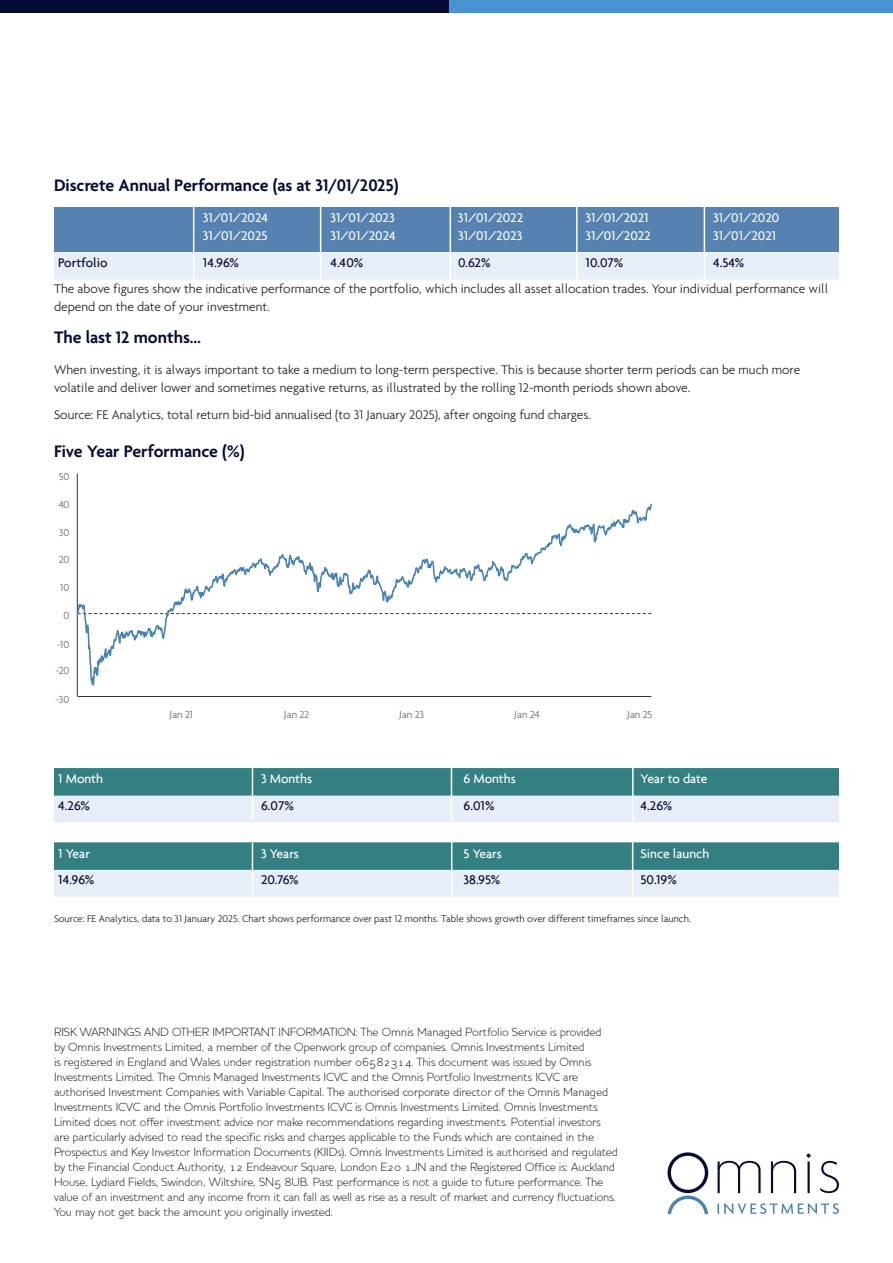
<style>
.page{position:relative;width:893px;height:1263px;background:#fff}
.page>*{position:absolute;margin:0;border:0;box-sizing:border-box;transform-origin:0 0}
.t1{font:600 18px "Agenda";color:#050c33}
.t2{font:300 13.5px/18px "Agenda";color:#231f20}
.t3{font:500 13.5px "Agenda";color:#fff}
.t4{font:500 13.5px "Agenda";color:#050c33}
.t5{font:300 12px/15px "Houschka Alt";letter-spacing:-.01em;color:#231f20}
.t6{font:300 10.95px "Agenda";letter-spacing:-.015em;color:#666}
.t7{font:300 10.5px "Agenda";color:#231f20}
</style>
<div class="page">
<svg style="left:718px;top:1161px;width:43px;height:32px"></svg>
<svg style="left:771px;top:1161px;width:25px;height:32px"></svg>
<svg style="left:806px;top:1153px;width:5px;height:40px"></svg>
<svg style="left:820px;top:1161px;width:19px;height:32px"></svg>
<svg style="left:718px;top:1203px;width:121px;height:11px"></svg>
<svg style="left:667px;top:1152px;width:41px;height:62px"></svg>
<div style="left:54px;top:207px;width:785px;height:45px;background:#5582b0"></div>
<div style="left:54px;top:252px;width:785px;height:27px;background:#e8eef8"></div>
<div style="left:54px;top:768px;width:785px;height:45px;background:#347f81"></div>
<div style="left:54px;top:795px;width:785px;height:27px;background:#e8eef8"></div>
<div style="left:54px;top:842px;width:785px;height:45px;background:#347f81"></div>
<div style="left:54px;top:870px;width:785px;height:27px;background:#e8eef8"></div>
<hr style="left:193px;top:204px;width:1px;height:77px;background:#fff">
<hr style="left:320px;top:205px;width:1px;height:76px;background:#fff">
<hr style="left:450px;top:205px;width:1px;height:76px;background:#fff">
<hr style="left:576px;top:205px;width:2px;height:76px;background:#fff">
<hr style="left:704px;top:205px;width:1px;height:76px;background:#fff">
<hr style="left:77px;top:474px;width:1px;height:222px;background:#333">
<hr style="left:78px;top:696px;width:573px;height:1px;background:#333">
<svg style="left:78px;top:504px;width:573px;height:182px"></svg>
<hr style="left:252px;top:763px;width:1px;height:56px;background:#fff">
<hr style="left:632px;top:765px;width:2px;height:57px;background:#fff">
<hr style="left:451px;top:766px;width:1px;height:56px;background:#fff">
<hr style="left:252px;top:843px;width:1px;height:56px;background:#fff">
<hr style="left:451px;top:841px;width:1px;height:56px;background:#fff">
<hr style="left:632px;top:841px;width:1px;height:56px;background:#fff">
<div style="left:0;top:0;width:449px;height:13px;background:#050c33"></div>
<div style="left:449px;top:0;width:444px;height:13px;background:#4994d0"></div>
<h1 class="t1" style="left:54px;top:175px;width:346px">Discrete Annual Performance (as at 31/01/2025)</h1>
<p class="t3" style="left:203px;top:210px;width:67px">31/01/2024</p>
<p class="t3" style="left:330px;top:210px;width:66px">31/01/2023</p>
<p class="t3" style="left:458px;top:210px;width:67px">31/01/2022</p>
<p class="t3" style="left:586px;top:210px;width:65px">31/01/2021</p>
<p class="t3" style="left:713px;top:210px;width:68px">31/01/2020</p>
<p class="t3" style="left:203px;top:228px;width:66px">31/01/2025</p>
<p class="t3" style="left:330px;top:228px;width:67px">31/01/2024</p>
<p class="t3" style="left:458px;top:228px;width:66px">31/01/2023</p>
<p class="t3" style="left:586px;top:228px;width:67px">31/01/2022</p>
<p class="t3" style="left:713px;top:228px;width:65px">31/01/2021</p>
<p class="t4" style="left:58px;top:254px;width:51px">Portfolio</p>
<p class="t4" style="left:203px;top:254px;width:37px">14.96%</p>
<p class="t4" style="left:330px;top:254px;width:34px">4.40%</p>
<p class="t4" style="left:458px;top:254px;width:34px">0.62%</p>
<p class="t4" style="left:586px;top:254px;width:39px">10.07%</p>
<p class="t4" style="left:713px;top:254px;width:33px">4.54%</p>
<p class="t2" style="left:54px;top:280px;width:775px">The above figures show the indicative performance of the portfolio, which includes all asset allocation trades. Your individual performance will depend on the date of your investment.</p>
<h1 class="t1" style="left:54px;top:327px;width:149px">The last 12 months…</h1>
<p class="t2" style="left:54px;top:361px;width:748px">When investing, it is always important to take a medium to long-term perspective. This is because shorter term periods can be much more volatile and deliver lower and sometimes negative returns, as illustrated by the rolling 12-month periods shown above.</p>
<p class="t2" style="left:54px;top:405px;width:538px">Source: FE Analytics, total return bid-bid annualised (to 31 January 2025), after ongoing fund charges.</p>
<h1 class="t1" style="left:54px;top:441px;width:192px">Five Year Performance (%)</h1>
<p class="t6" style="left:59px;top:473px;width:12px">50</p>
<p class="t6" style="left:59px;top:501px;width:12px">40</p>
<p class="t6" style="left:59px;top:529px;width:12px">30</p>
<p class="t6" style="left:59px;top:556px;width:12px">20</p>
<p class="t6" style="left:60px;top:584px;width:11px">10</p>
<p class="t6" style="left:63px;top:612px;width:7px">0</p>
<p class="t6" style="left:57px;top:640px;width:14px">-10</p>
<p class="t6" style="left:56px;top:667px;width:15px">-20</p>
<p class="t6" style="left:56px;top:695px;width:15px">-30</p>
<p class="t6" style="left:169px;top:711px;width:25px">Jan 21</p>
<p class="t6" style="left:284px;top:711px;width:27px">Jan 22</p>
<p class="t6" style="left:399px;top:711px;width:26px">Jan 23</p>
<p class="t6" style="left:514px;top:711px;width:27px">Jan 24</p>
<p class="t6" style="left:627px;top:711px;width:27px">Jan 25</p>
<p class="t3" style="left:58px;top:771px;width:46px">1 Month</p>
<p class="t3" style="left:261px;top:771px;width:53px">3 Months</p>
<p class="t3" style="left:463px;top:771px;width:54px">6 Months</p>
<p class="t3" style="left:640px;top:771px;width:68px">Year to date</p>
<p class="t4" style="left:58px;top:797px;width:33px">4.26%</p>
<p class="t4" style="left:261px;top:797px;width:34px">6.07%</p>
<p class="t4" style="left:463px;top:797px;width:32px">6.01%</p>
<p class="t4" style="left:640px;top:797px;width:33px">4.26%</p>
<p class="t3" style="left:58px;top:845px;width:33px">1 Year</p>
<p class="t3" style="left:261px;top:845px;width:39px">3 Years</p>
<p class="t3" style="left:463px;top:845px;width:40px">5 Years</p>
<p class="t3" style="left:640px;top:845px;width:70px">Since launch</p>
<p class="t4" style="left:58px;top:871px;width:37px">14.96%</p>
<p class="t4" style="left:261px;top:871px;width:39px">20.76%</p>
<p class="t4" style="left:463px;top:871px;width:38px">38.95%</p>
<p class="t4" style="left:640px;top:871px;width:38px">50.19%</p>
<p class="t7" style="left:54px;top:913px;width:638px">Source: FE Analytics, data to 31 January 2025. Chart shows performance over past 12 months. Table shows growth over different timeframes since launch.</p>
<p class="t5" style="left:54px;top:1024px;width:565px">RISK WARNINGS AND OTHER IMPORTANT INFORMATION: The Omnis Managed Portfolio Service is provided<br>by Omnis Investments Limited, a member of the Openwork group of companies. Omnis Investments Limited<br>is registered in England and Wales under registration number 06582314. This document was issued by Omnis Investments Limited. The Omnis Managed Investments ICVC and the Omnis Portfolio Investments ICVC are authorised Investment Companies with Variable Capital. The authorised corporate director of the Omnis Managed Investments ICVC and the Omnis Portfolio Investments ICVC is Omnis Investments Limited. Omnis Investments Limited does not offer investment advice nor make recommendations regarding investments. Potential investors are particularly advised to read the specific risks and charges applicable to the Funds which are contained in the Prospectus and Key Investor Information Documents (KIIDs). Omnis Investments Limited is authorised and regulated by the Financial Conduct Authority, 12 Endeavour Square, London E20 1JN and the Registered Office is: Auckland House, Lydiard Fields, Swindon, Wiltshire, SN5 8UB. Past performance is not a guide to future performance. The value of an investment and any income from it can fall as well as rise as a result of market and currency fluctuations.<br>You may not get back the amount you originally invested.</p>
</div>
